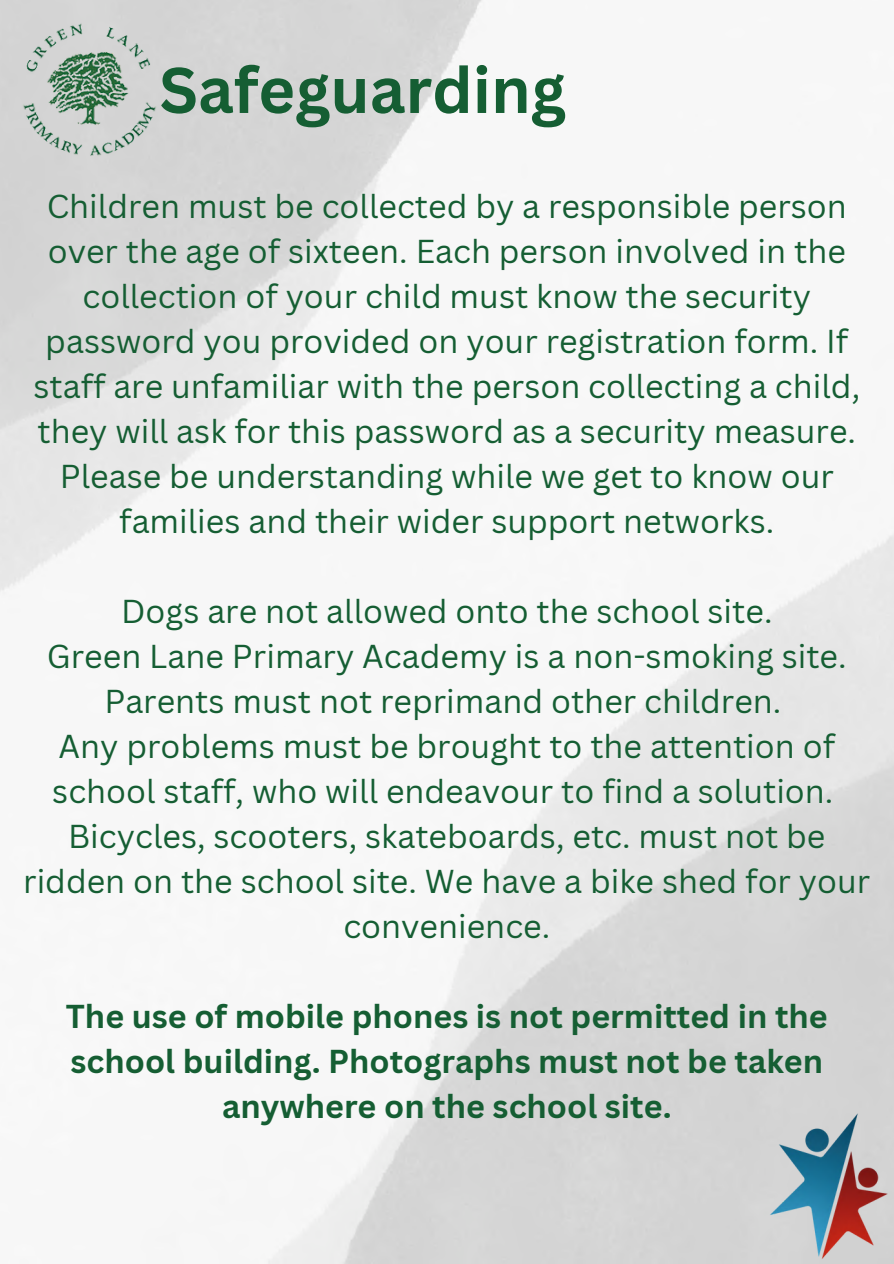
<style>
.page{position:relative;width:894px;height:1264px;background:#fff}
.page>*{position:absolute;margin:0;border:0;box-sizing:border-box;transform-origin:0 0}
.t1{font:700 63px "Canva Sans";color:#155e33}
.t2{font:32.25px/45px "Canva Sans";color:#155e33;text-align:center}
.t3{font:700 32.25px/45px "Canva Sans";color:#155e33;text-align:center}
</style>
<div class="page">
<img style="left:21px;top:21px;width:137px;height:137px">
<img style="left:763px;top:1109px;width:130px;height:150px">
<h1 class="t1" style="left:159px;top:46px;width:408px">Safeguarding</h1>
<p class="t2" style="left:33px;top:183px;width:828px">Children must be collected by a responsible person over the age of sixteen. Each person involved in the collection of your child must know the security password you provided on your registration form. If staff are unfamiliar with the person collecting a child, they will ask for this password as a security measure.<br>Please be understanding while we get to know our families and their wider support networks.</p>
<p class="t2" style="left:121px;top:588px;width:652px">Dogs are not allowed onto the school site.</p>
<p class="t2" style="left:47px;top:633px;width:801px">Green Lane Primary Academy is a non-smoking site.</p>
<p class="t2" style="left:104px;top:678px;width:678px">Parents must not reprimand other children.</p>
<p class="t2" style="left:52px;top:723px;width:784px;text-align:left">Any problems must be brought to the attention of school staff, who will endeavour to find a solution.</p>
<h2 class="t2" style="left:23px;top:813px;width:848px">Bicycles, scooters, skateboards, etc. must not be ridden on the school site. We have a bike shed for your convenience.</h2>
<p class="t3" style="left:66px;top:993px;width:763px">The use of mobile phones is not permitted in the school building. Photographs must not be taken anywhere on the school site.</p>
</div>
